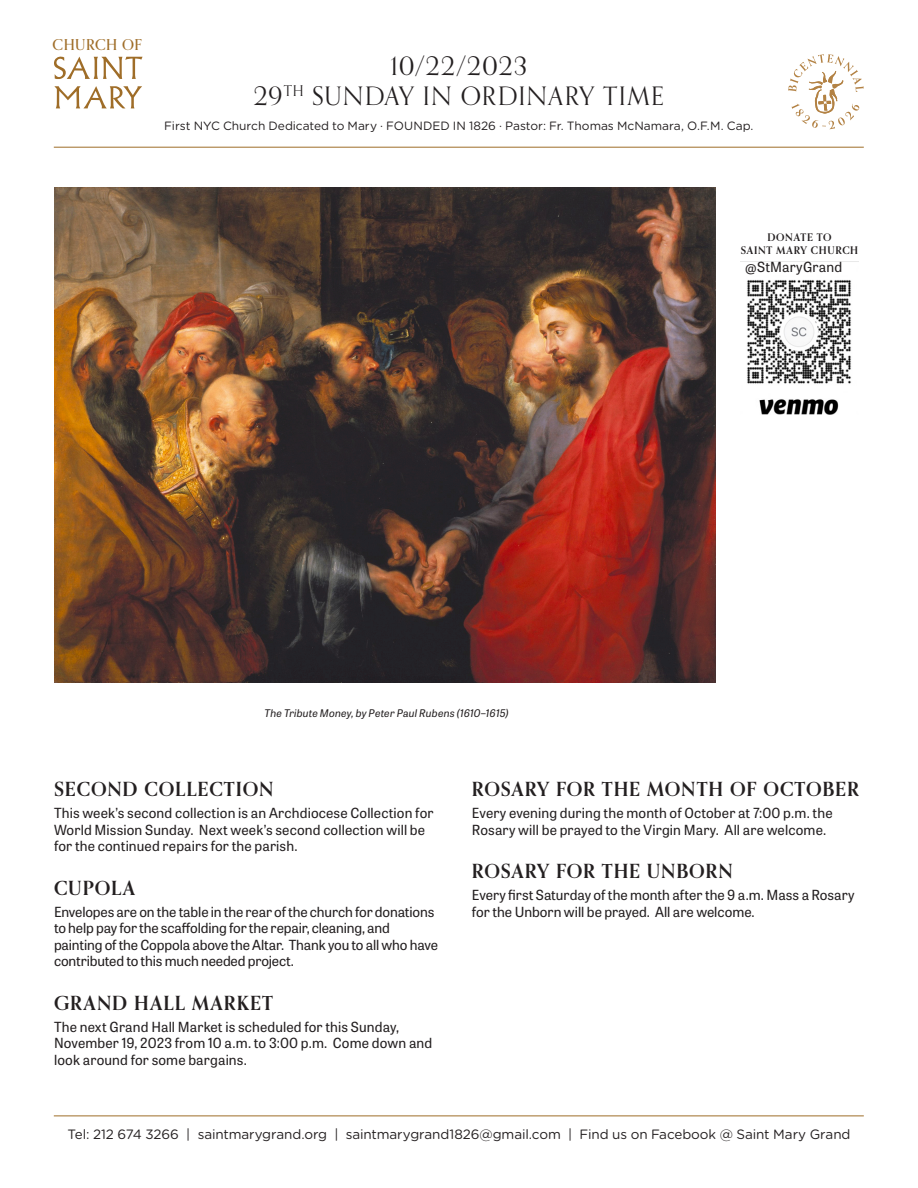
<style>
.page{position:relative;width:918px;height:1188px;background:#fff}
.page>*{position:absolute;margin:0;border:0;box-sizing:border-box;transform-origin:0 0}
.Body{font:25.5px/30px "Orpheus Pro";letter-spacing:.04em;color:#231f20;text-align:center}
.Body_Header{font:700 19.5px "Orpheus Pro";letter-spacing:.045em;color:#231f20}
.Body-2{font:500 15px "Orpheus Pro";letter-spacing:.03em;color:#9f6d28}
.Body-3{font:13.8px/16.5px "Tablet Gothic";letter-spacing:.005em;color:#231f20}
.Body-4{font:13.5px "Gotham Rounded";letter-spacing:-.01em;color:#231f20}
.Body-5{font:12px "Gotham Rounded";color:#231f20}
.Second_Par{font:italic 10.5px "Tablet Gothic";letter-spacing:.015em;color:#231f20}
.Body_Header-2{font:700 10.5px/12.6px "Orpheus Pro";letter-spacing:.065em;color:#231f20;text-align:center}
</style>
<div class="page">
<img style="left:54px;top:188px;width:661px;height:494px">
<hr style="left:54px;top:147px;width:810px;height:1px;background:#9f6d28">
<hr style="left:54px;top:1116px;width:810px;height:1px;background:#9f6d28">
<svg style="left:54px;top:86px;width:88px;height:22px"></svg>
<svg style="left:54px;top:56px;width:89px;height:23px"></svg>
<svg style="left:788px;top:54px;width:76px;height:75px"></svg>
<img style="left:740px;top:261px;width:119px;height:154px">
<p class="Body-2" style="left:53px;top:35px;width:91px">CHURCH OF</p>
<p class="Body" style="left:254px;top:50px;width:412px">10/22/2023<br>29<sup>TH</sup> SUNDAY IN ORDINARY TIME</p>
<p class="Body-5" style="left:164px;top:118px;width:591px">First NYC Church Dedicated to Mary · FOUNDED IN 1826 · Pastor: Fr. Thomas McNamara, O.F.M. Cap.</p>
<p class="Body_Header-2" style="left:741px;top:231px;width:119px">DONATE TO<br>SAINT MARY CHURCH</p>
<p class="Body-3" style="left:745px;top:258px;width:98px">@StMaryGrand</p>
<p class="Second_Par" style="left:264px;top:705px;width:246px">The Tribute Money, by Peter Paul Rubens (1610–1615)</p>
<p class="Body_Header" style="left:54px;top:777px;width:221px">SECOND COLLECTION</p>
<p class="Body-3" style="left:54px;top:804px;width:381px">This week’s second collection is an Archdiocese Collection for<br>World Mission Sunday. Next week’s second collection will be for the continued repairs for the parish.</p>
<p class="Body_Header" style="left:54px;top:876px;width:83px">CUPOLA</p>
<p class="Body-3" style="left:54px;top:903px;width:385px">Envelopes are on the table in the rear of the church for donations to help pay for the scaffolding for the repair, cleaning, and painting of the Coppola above the Altar. Thank you to all who have contributed to this much needed project.</p>
<p class="Body_Header" style="left:54px;top:991px;width:221px">GRAND HALL MARKET</p>
<p class="Body-3" style="left:54px;top:1018px;width:380px">The next Grand Hall Market is scheduled for this Sunday,<br>November 19, 2023 from 10 a.m. to 3:00 p.m. Come down and look around for some bargains.</p>
<p class="Body_Header" style="left:472px;top:777px;width:388px">ROSARY FOR THE MONTH OF OCTOBER</p>
<p class="Body-3" style="left:472px;top:804px;width:362px">Every evening during the month of October at 7:00 p.m. the<br>Rosary will be prayed to the Virgin Mary. All are welcome.</p>
<p class="Body_Header" style="left:472px;top:859px;width:263px">ROSARY FOR THE UNBORN</p>
<p class="Body-3" style="left:472px;top:886px;width:384px">Every first Saturday of the month after the 9 a.m. Mass a Rosary for the Unborn will be prayed. All are welcome.</p>
<p class="Body-4" style="left:67px;top:1125px;width:785px">Tel: 212 674 3266 | saintmarygrand.org | saintmarygrand1826@gmail.com | Find us on Facebook @ Saint Mary Grand</p>
</div>
